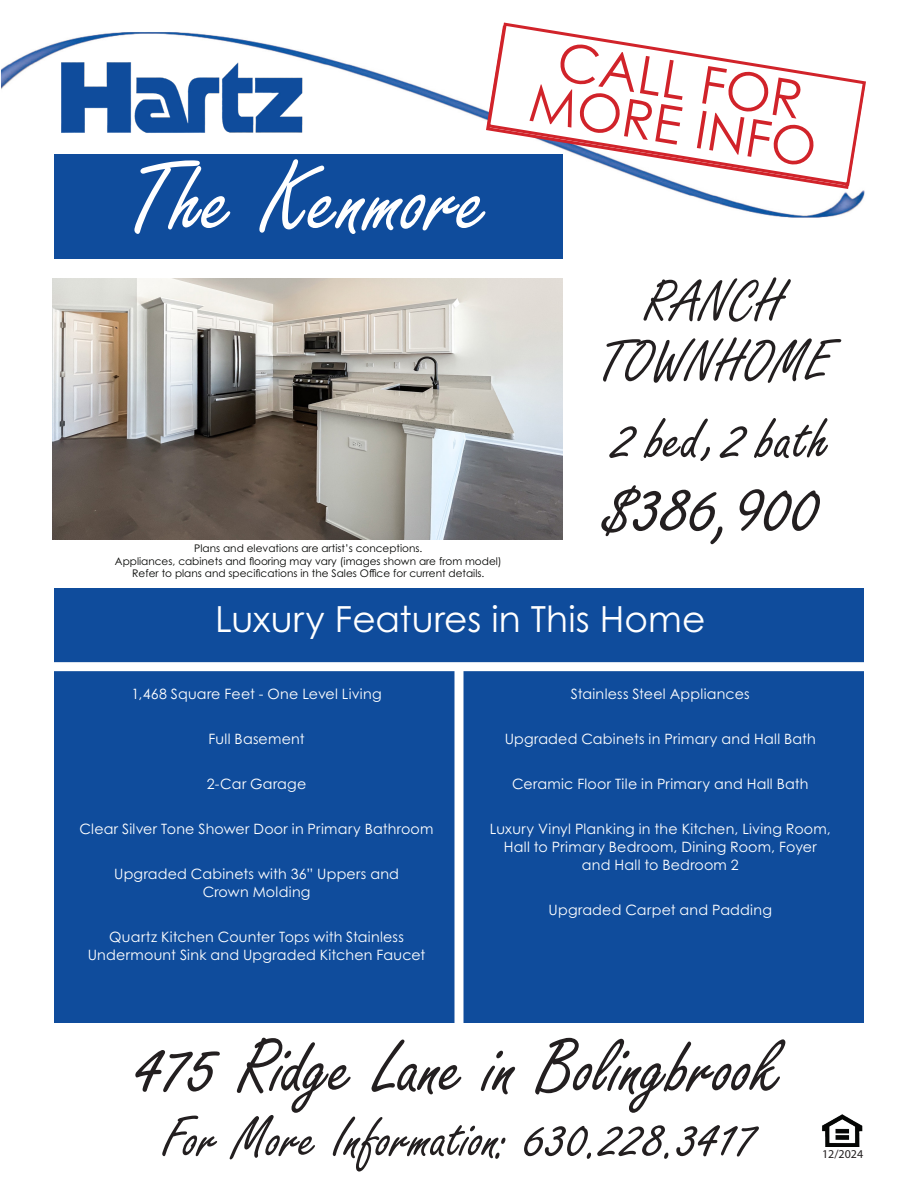
<style>
.page{position:relative;width:918px;height:1188px;background:#fff}
.page>*{position:absolute;margin:0;border:0;box-sizing:border-box;transform-origin:0 0}
.t1{font:106.5px "Freestyle Script";letter-spacing:-.005em;color:#fff}
.t2{font:82.5px "Freestyle Script";color:#231f20}
.t3{font:66px "Freestyle Script";color:#231f20}
.t4{font:61.5px "Freestyle Script";letter-spacing:-.005em;color:#231f20}
.t5{font:52.5px/45.2px "Century Gothic Pro";color:#d1232a;text-align:center}
.t6{font:36px "Century Gothic Pro";color:#fff}
.t7{font:14.25px/18px "Century Gothic Pro";letter-spacing:.015em;color:#fff;text-align:center}
.t8{font:12px "Myriad Pro";color:#231f20}
.t9{font:10.5px/12.6px "Century Gothic Pro";color:#040503;text-align:center}
</style>
<div class="page">
<img style="left:2px;top:32px;width:863px;height:186px">
<div style="left:54px;top:589px;width:810px;height:434px;background:#0f4c9c"></div>
<div style="left:54px;top:154px;width:509px;height:105px;background:#0f4c9c"></div>
<img style="left:54px;top:54px;width:261px;height:100px">
<img style="left:53px;top:279px;width:510px;height:261px">
<svg style="left:484px;top:32px;width:381px;height:159px"></svg>
<div style="left:53px;top:662px;width:841px;height:9px;background:#fff"></div>
<img style="left:822px;top:1114px;width:41px;height:33px">
<svg style="left:485px;top:22px;width:381px;height:166px"></svg>
<div style="left:454px;top:667px;width:10px;height:367px;background:#fff"></div>
<p class="t1" style="left:127px;top:142px;width:364px">The Kenmore</p>
<p class="t9" style="left:115px;top:542px;width:388px">Plans and elevations are artist’s conceptions.<br>Appliances, cabinets and flooring may vary (images shown are from model)<br>Refer to plans and specifications in the Sales Office for current details.</p>
<p class="t5" style="left:540px;top:35px;width:292px;rotate:9deg">CALL FOR<br>MORE INFO</p>
<p class="t4" style="left:645px;top:268px;width:141px">RANCH</p>
<p class="t4" style="left:599px;top:328px;width:232px">TOWNHOME</p>
<p class="t3" style="left:614px;top:403px;width:217px">2 bed,2 bath</p>
<p class="t2" style="left:606px;top:462px;width:216px">$386,900</p>
<p class="t6" style="left:215px;top:597px;width:492px">Luxury Features in This Home</p>
<p class="t7" style="left:132px;top:684px;width:252px">1,468 Square Feet - One Level Living</p>
<p class="t7" style="left:209px;top:729px;width:98px">Full Basement</p>
<p class="t7" style="left:207px;top:774px;width:101px">2-Car Garage</p>
<p class="t7" style="left:80px;top:819px;width:356px">Clear Silver Tone Shower Door in Primary Bathroom</p>
<p class="t7" style="left:114px;top:864px;width:286px">Upgraded Cabinets with 36” Uppers and<br>Crown Molding</p>
<p class="t7" style="left:88px;top:927px;width:339px">Quartz Kitchen Counter Tops with Stainless<br>Undermount Sink and Upgraded Kitchen Faucet</p>
<p class="t7" style="left:571px;top:684px;width:180px">Stainless Steel Appliances</p>
<p class="t7" style="left:505px;top:729px;width:313px">Upgraded Cabinets in Primary and Hall Bath</p>
<p class="t7" style="left:512px;top:774px;width:298px">Ceramic Floor Tile in Primary and Hall Bath</p>
<p class="t7" style="left:490px;top:819px;width:343px">Luxury Vinyl Planking in the Kitchen, Living Room,<br>Hall to Primary Bedroom, Dining Room, Foyer and Hall to Bedroom 2</p>
<p class="t7" style="left:549px;top:900px;width:225px">Upgraded Carpet and Padding</p>
<p class="t2" style="left:136px;top:1023px;width:647px">475 Ridge Lane in Bolingbrook</p>
<p class="t4" style="left:163px;top:1105px;width:596px">For More Information: 630.228.3417</p>
<p class="t8" style="left:822px;top:1146px;width:43px">12/2024</p>
</div>
